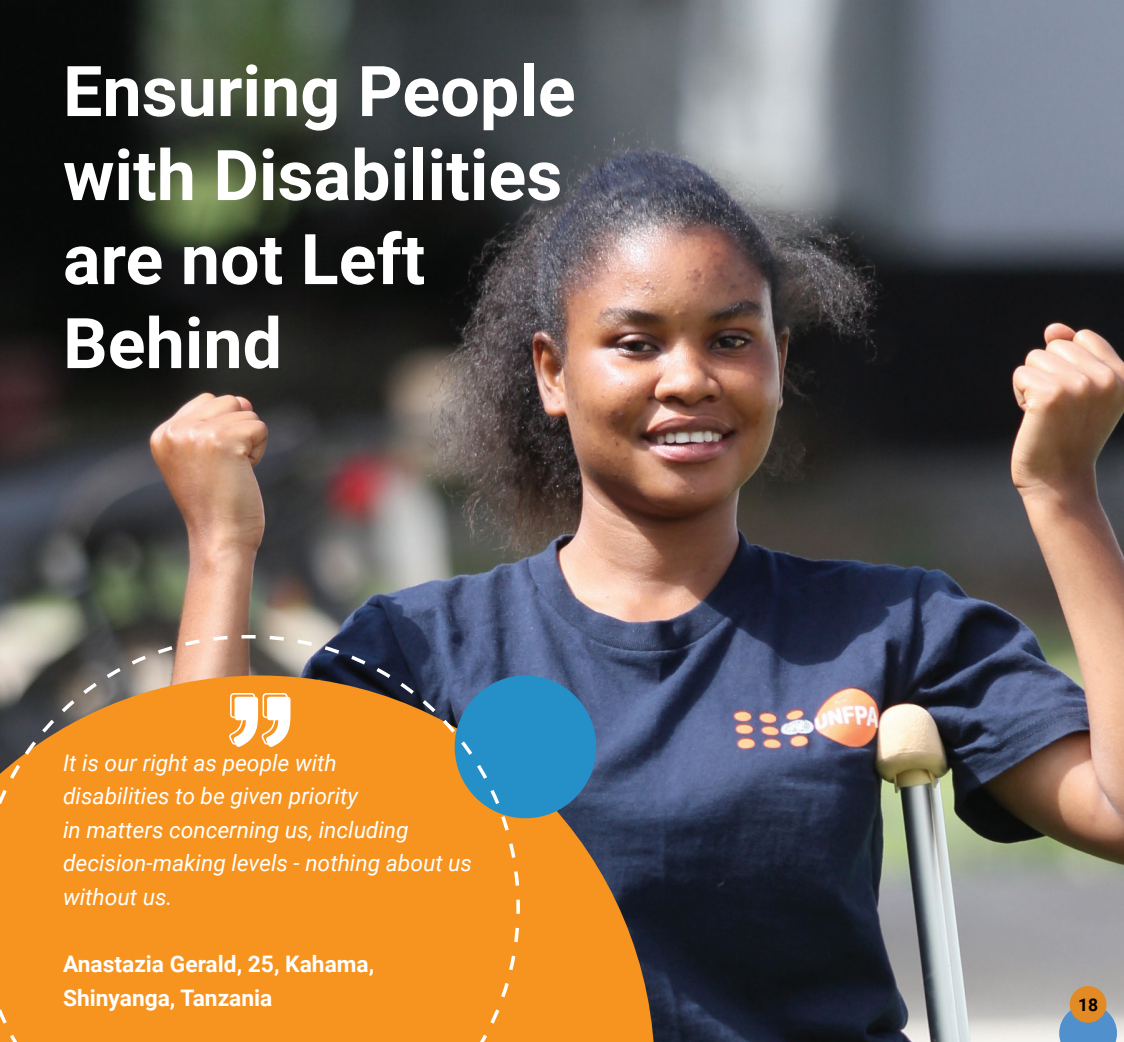
<style>
.page{position:relative;width:1124px;height:1042px;background:#fff}
.page>*{position:absolute;margin:0;border:0;box-sizing:border-box;transform-origin:0 0}
.t1{font:700 70px/84px "Roboto";color:#fff}
.t2{font:italic 22.75px/33.6px "Roboto";color:#fff}
.t3{font:700 22.75px/33.6px "Roboto";color:#fff}
.t4{font:700 17.5px "Roboto";color:#000}
</style>
<div class="page">
<img style="left:0;top:0;width:1123px;height:1042px">
<svg style="left:521px;top:675px;width:133px;height:367px;background:#a57340"></svg>
<div style="left:454px;top:675px;width:142px;height:143px;background:#2590c8;border-radius:50%"></div>
<svg style="left:0;top:633px;width:521px;height:409px;background:#d98e35"></svg>
<svg style="left:1059px;top:1004px;width:57px;height:38px;background:#6498c8"></svg>
<div style="left:1069px;top:986px;width:37px;height:37px;background:#e28a24;border-radius:50%"></div>
<h1 class="t1" style="left:63px;top:47px;width:514px">Ensuring People with Disabilities are not Left<br>Behind</h1>
<p class="t2" style="left:63px;top:745px;width:410px">It is our right as people with<br>disabilities to be given priority<br>in matters concerning us, including decision-making levels - nothing about us without us.</p>
<p class="t3" style="left:63px;top:946px;width:313px">Anastazia Gerald, 25, Kahama,<br>Shinyanga, Tanzania</p>
<p class="t4" style="left:1077px;top:992px;width:22px">18</p>
</div>
